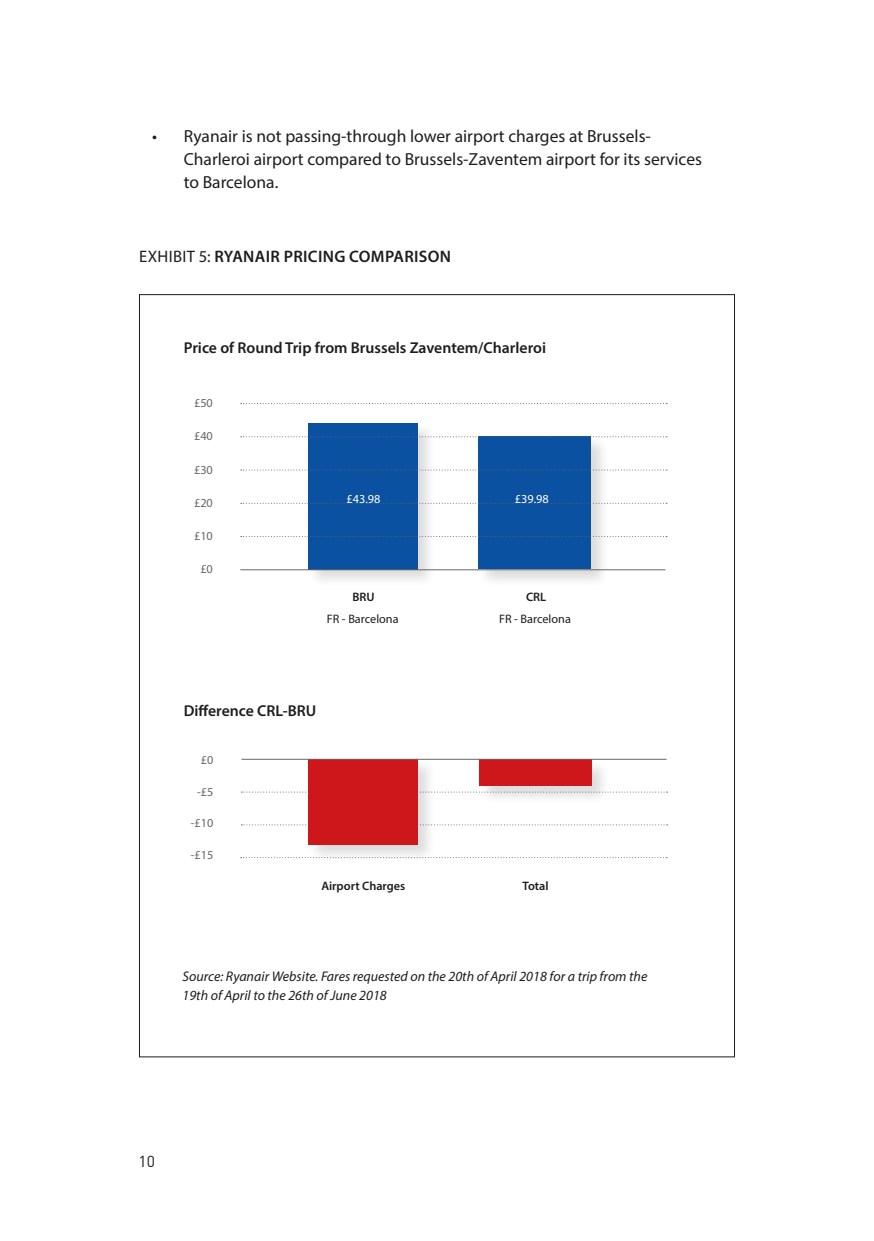
<style>
.page{position:relative;width:874px;height:1241px;background:#fff}
.page>*{position:absolute;margin:0;border:0;box-sizing:border-box;transform-origin:0 0}
.t1{font:17.5px/22.8px "Myriad Pro";color:#1d1d1b}
.t2{font:600 16.62px "Myriad Pro";letter-spacing:.02em;color:#1d1d1b}
.t3{font:600 15.75px "Myriad Pro";color:#1d1d1b}
.t4{font:15.75px "DINOT";color:#1d1d1b}
.t5{font:italic 14px/18.9px "Myriad Pro";color:#1d1d1b}
.t6{font:12.25px "Myriad Pro";color:#666766}
.t7{font:600 12.25px "Myriad Pro";color:#1d1d1b}
.t8{font:12.25px "Myriad Pro";color:#1d1d1b}
.t9{font:12.25px "Myriad Pro";color:#fff}
.s1{font-weight:400}
</style>
<div class="page">
<svg style="left:241px;top:791px;width:426px;height:1px"></svg>
<svg style="left:241px;top:824px;width:426px;height:1px"></svg>
<svg style="left:241px;top:857px;width:425px;height:1px"></svg>
<div style="left:307px;top:758px;width:129px;height:104px;background:#1d1d1b;opacity:.15"></div>
<div style="left:308px;top:758px;width:110px;height:86px;background:#cd171a"></div>
<div style="left:478px;top:759px;width:131px;height:45px;background:#1d1d1b;opacity:.15"></div>
<div style="left:479px;top:759px;width:112px;height:26px;background:#cd171a"></div>
<div style="left:307px;top:422px;width:128px;height:165px;background:#1d1d1b;opacity:.15"></div>
<div style="left:308px;top:423px;width:109px;height:146px;background:#0b51a1"></div>
<div style="left:477px;top:435px;width:132px;height:152px;background:#1d1d1b;opacity:.15"></div>
<div style="left:478px;top:436px;width:113px;height:133px;background:#0b51a1"></div>
<svg style="left:241px;top:469px;width:425px;height:1px"></svg>
<svg style="left:241px;top:503px;width:425px;height:1px"></svg>
<svg style="left:241px;top:536px;width:425px;height:1px"></svg>
<hr style="left:240px;top:569px;width:425px;height:1px;background:#666766">
<svg style="left:241px;top:403px;width:425px;height:1px"></svg>
<svg style="left:241px;top:436px;width:425px;height:1px"></svg>
<hr style="left:241px;top:758px;width:425px;height:1px;background:#666766">
<p class="t1" style="left:184px;top:125px;width:519px;text-indent:-32px">• Ryanair is not passing-through lower airport charges at Brussels-<br>Charleroi airport compared to Brussels-Zaventem airport for its services to Barcelona.</p>
<p class="t2" style="left:139px;top:246px;width:313px"><span class="s1">EXHIBIT 5:</span> RYANAIR PRICING COMPARISON</p>
<p class="t3" style="left:184px;top:338px;width:363px">Price of Round Trip from Brussels Zaventem/Charleroi</p>
<p class="t6" style="left:194px;top:395px;width:20px">£50</p>
<p class="t6" style="left:194px;top:428px;width:20px">£40</p>
<p class="t6" style="left:194px;top:462px;width:20px">£30</p>
<p class="t6" style="left:194px;top:495px;width:20px">£20</p>
<p class="t6" style="left:194px;top:528px;width:20px">£10</p>
<p class="t6" style="left:200px;top:561px;width:14px">£0</p>
<p class="t9" style="left:346px;top:491px;width:35px">£43.98</p>
<p class="t9" style="left:514px;top:491px;width:35px">£39.98</p>
<p class="t7" style="left:352px;top:589px;width:24px">BRU</p>
<p class="t8" style="left:326px;top:611px;width:73px">FR - Barcelona</p>
<p class="t7" style="left:526px;top:589px;width:22px">CRL</p>
<p class="t8" style="left:499px;top:611px;width:73px">FR - Barcelona</p>
<p class="t3" style="left:184px;top:700px;width:134px">Difference CRL-BRU</p>
<p class="t6" style="left:201px;top:752px;width:14px">£0</p>
<p class="t6" style="left:197px;top:784px;width:18px">-£5</p>
<p class="t6" style="left:191px;top:815px;width:24px">-£10</p>
<p class="t6" style="left:191px;top:847px;width:24px">-£15</p>
<p class="t7" style="left:321px;top:877px;width:85px">Airport Charges</p>
<p class="t7" style="left:522px;top:877px;width:28px">Total</p>
<p class="t5" style="left:182px;top:966px;width:466px">Source: Ryanair Website. Fares requested on the 20th of April 2018 for a trip from the<br>19th of April to the 26th of June 2018</p>
<p class="t4" style="left:138px;top:1150px;width:18px">10</p>
</div>
